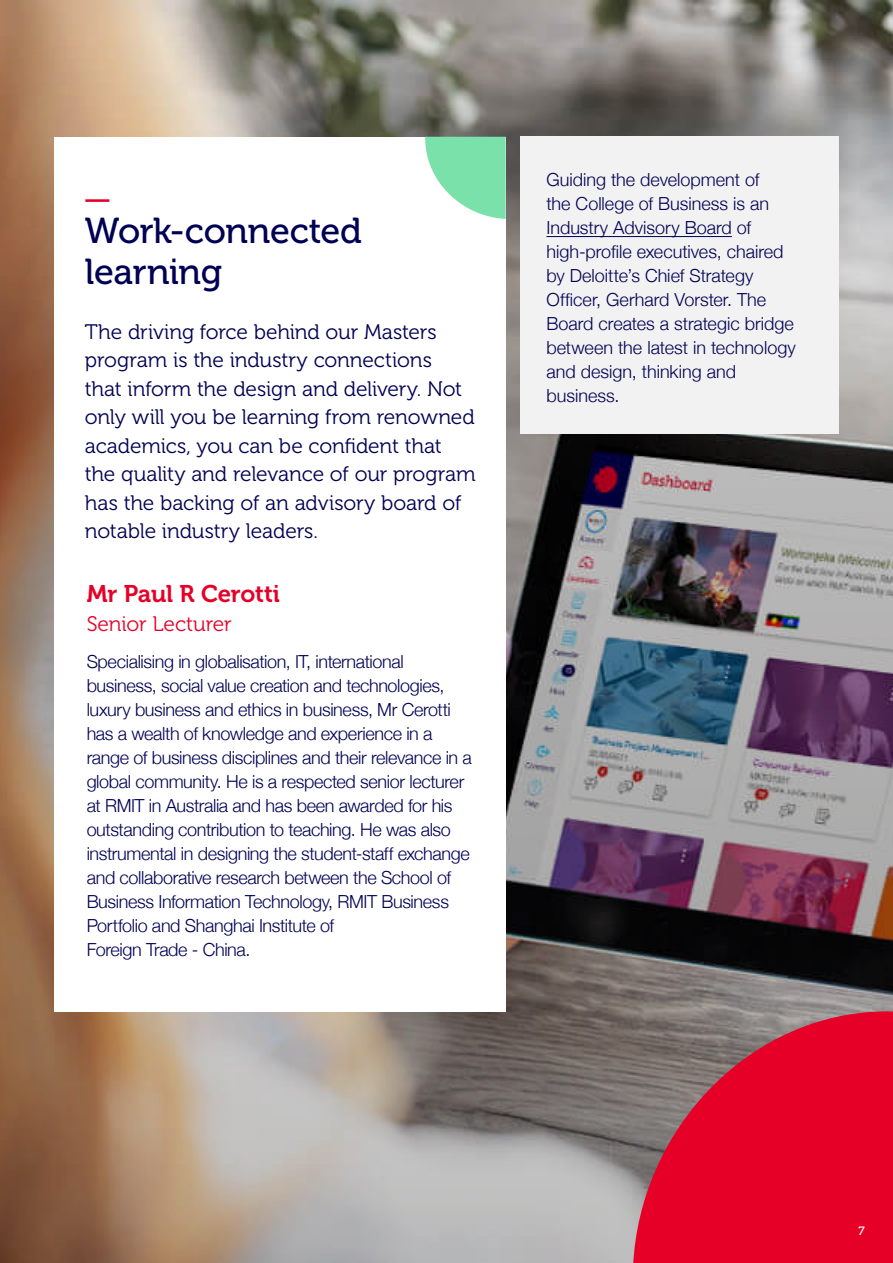
<style>
.page{position:relative;width:893px;height:1263px;background:#fff}
.page>*{position:absolute;margin:0;border:0;box-sizing:border-box;transform-origin:0 0}
.t1{font:36px/40.5px "Museo 500";letter-spacing:-.01em;color:#000054}
.t2{font:33px "Museo 500";color:#e60029}
.t3{font:24px "Museo 700";letter-spacing:-.01em;color:#e60028}
.t4{font:21px/28.5px "Museo 300";letter-spacing:-.01em;color:#000054}
.t5{font:21px "Museo 300";letter-spacing:-.01em;color:#e60028}
.t6{font:300 18px/24px "Helvetica Neue";letter-spacing:-.02em;color:#000054}
.t7{font:300 18px/24px "Helvetica Neue";color:#000054}
.t8{font:12px "Museo 500";color:#fff}
</style>
<div class="page">
<img style="left:0;top:0;width:893px;height:1263px">
<div style="left:54px;top:137px;width:452px;height:874px;background:#fff"></div>
<div style="left:521px;top:137px;width:318px;height:297px;background:#f2f2f2"></div>
<svg style="left:425px;top:137px;width:81px;height:82px"></svg>
<hr style="left:546px;top:236px;width:186px;height:1px;background:#000054">
<svg style="left:633px;top:1011px;width:260px;height:252px;background:#ce1c3a"></svg>
<h2 class="t2" style="left:84px;top:180px;width:30px">—</h2>
<h1 class="t1" style="left:85px;top:211px;width:279px">Work-connected learning</h1>
<p class="t4" style="left:85px;top:317px;width:392px">The driving force behind our Masters program is the industry connections<br>that inform the design and delivery. Not only will you be learning from renowned academics, you can be confident that the quality and relevance of our program has the backing of an advisory board of notable industry leaders.</p>
<h3 class="t3" style="left:87px;top:580px;width:195px">Mr Paul R Cerotti</h3>
<p class="t5" style="left:87px;top:612px;width:147px">Senior Lecturer</p>
<p class="t6" style="left:87px;top:648px;width:387px">Specialising in globalisation, IT, international business, social value creation and technologies, luxury business and ethics in business, Mr Cerotti has a wealth of knowledge and experience in a range of business disciplines and their relevance in a global community. He is a respected senior lecturer at RMIT in Australia and has been awarded for his outstanding contribution to teaching. He was also instrumental in designing the student-staff exchange and collaborative research between the School of Business Information Technology, RMIT Business Portfolio and Shanghai Institute of<br>Foreign Trade - China.</p>
<p class="t7" style="left:546px;top:166px;width:251px">Guiding the development of<br>the College of Business is an<br>Industry Advisory Board of high-profile executives, chaired by Deloitte’s Chief Strategy<br>Officer, Gerhard Vorster. The<br>Board creates a strategic bridge between the latest in technology and design, thinking and business.</p>
<p class="t8" style="left:858px;top:1224px;width:8px">7</p>
</div>
